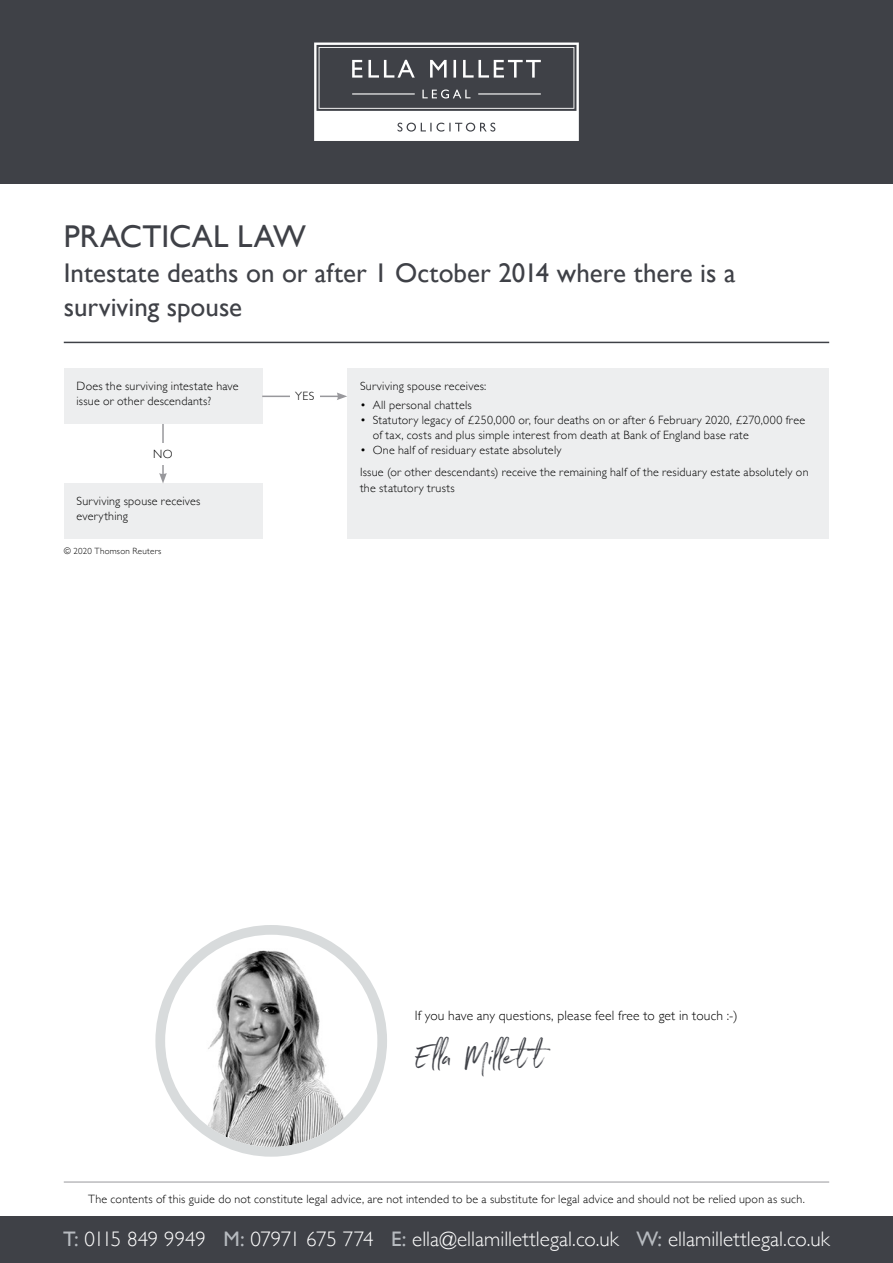
<style>
.page{position:relative;width:893px;height:1263px;background:#fff}
.page>*{position:absolute;margin:0;border:0;box-sizing:border-box;transform-origin:0 0}
.t1{font:36px "Northwell Alt";letter-spacing:-.01em;color:#3f4147}
.t2{font:31.5px "Gill Sans";letter-spacing:.005em;color:#3f4147}
.t3{font:27px/34.5px "Gill Sans";color:#3f4147}
.t4{font:300 21px "Gill Sans";color:#fff}
.t5{font:300 13.5px "Gill Sans";letter-spacing:.015em;color:#000}
.t6{font:300 12px/15px "Gill Sans";letter-spacing:.02em;color:#000}
.t7{font:300 9px "Gill Sans";letter-spacing:.025em;color:#000}
.s1{font-weight:400;color:#b6babf}
</style>
<div class="page">
<div style="left:0;top:1216px;width:893px;height:47px;background:#3f4147"></div>
<hr style="left:64px;top:1182px;width:765px;height:1px;background:#98989c">
<div style="left:0;top:0;width:893px;height:183px;background:#3f4147"></div>
<svg style="left:314px;top:43px;width:265px;height:98px"></svg>
<hr style="left:64px;top:342px;width:765px;height:1px;background:#3f4147">
<div style="left:64px;top:369px;width:198px;height:55px;background:#edeeef"></div>
<div style="left:64px;top:483px;width:198px;height:56px;background:#edeeef"></div>
<div style="left:347px;top:369px;width:482px;height:170px;background:#edeeef"></div>
<hr style="left:262px;top:396px;width:77px;height:1px;background:#98989c">
<svg style="left:337px;top:392px;width:10px;height:8px"></svg>
<hr style="left:162px;top:424px;width:2px;height:51px;background:#98989c">
<svg style="left:159px;top:473px;width:8px;height:10px"></svg>
<div style="left:290px;top:384px;width:30px;height:25px;background:#fff"></div>
<div style="left:148px;top:443px;width:30px;height:21px;background:#fff"></div>
<svg style="left:160px;top:930px;width:222px;height:222px"></svg>
<img style="left:197px;top:948px;width:148px;height:198px">
<div style="left:155px;top:925px;width:232px;height:232px;border:10px solid #d8dbdc;border-radius:50%"></div>
<h2 class="t2" style="left:64px;top:218px;width:244px">PRACTICAL LAW</h2>
<h3 class="t3" style="left:64px;top:255px;width:673px">Intestate deaths on or after 1 October 2014 where there is a surviving spouse</h3>
<p class="t6" style="left:77px;top:378px;width:164px">Does the surviving intestate have issue or other descendants?</p>
<p class="t6" style="left:153px;top:446px;width:21px">NO</p>
<p class="t6" style="left:77px;top:493px;width:125px">Surviving spouse receives everything</p>
<p class="t7" style="left:64px;top:543px;width:99px">© 2020 Thomson Reuters</p>
<p class="t6" style="left:295px;top:388px;width:21px">YES</p>
<p class="t6" style="left:360px;top:378px;width:128px">Surviving spouse receives:</p>
<p class="t6" style="left:360px;top:397px;width:113px">• All personal chattels</p>
<p class="t6" style="left:373px;top:412px;width:434px;text-indent:-13px">• Statutory legacy of £250,000 or, four deaths on or after 6 February 2020, £270,000 free of tax, costs and plus simple interest from death at Bank of England base rate</p>
<p class="t6" style="left:360px;top:438px;width:450px;line-height:22.5px">• One half of residuary estate absolutely￼￼<br>Issue (or other descendants) receive the remaining half of the residuary estate absolutely on</p>
<p class="t6" style="left:360px;top:479px;width:96px">the statutory trusts</p>
<p class="t5" style="left:415px;top:1005px;width:324px">If you have any questions, please feel free to get in touch :-)</p>
<h1 class="t1" style="left:415px;top:1030px;width:130px">Ella Millet t</h1>
<p class="t6" style="left:88px;top:1191px;width:718px">The contents of this guide do not constitute legal advice, are not intended to be a substitute for legal advice and should not be relied upon as such.</p>
<h3 class="t4" style="left:63px;top:1222px;width:768px"><span class="s1">T:</span> 0115 849 9949 <span class="s1">M:</span> 07971 675 774 <span class="s1">E:</span> ella@ellamillettlegal.co.uk <span class="s1">W:</span> ellamillettlegal.co.uk</h3>
</div>
